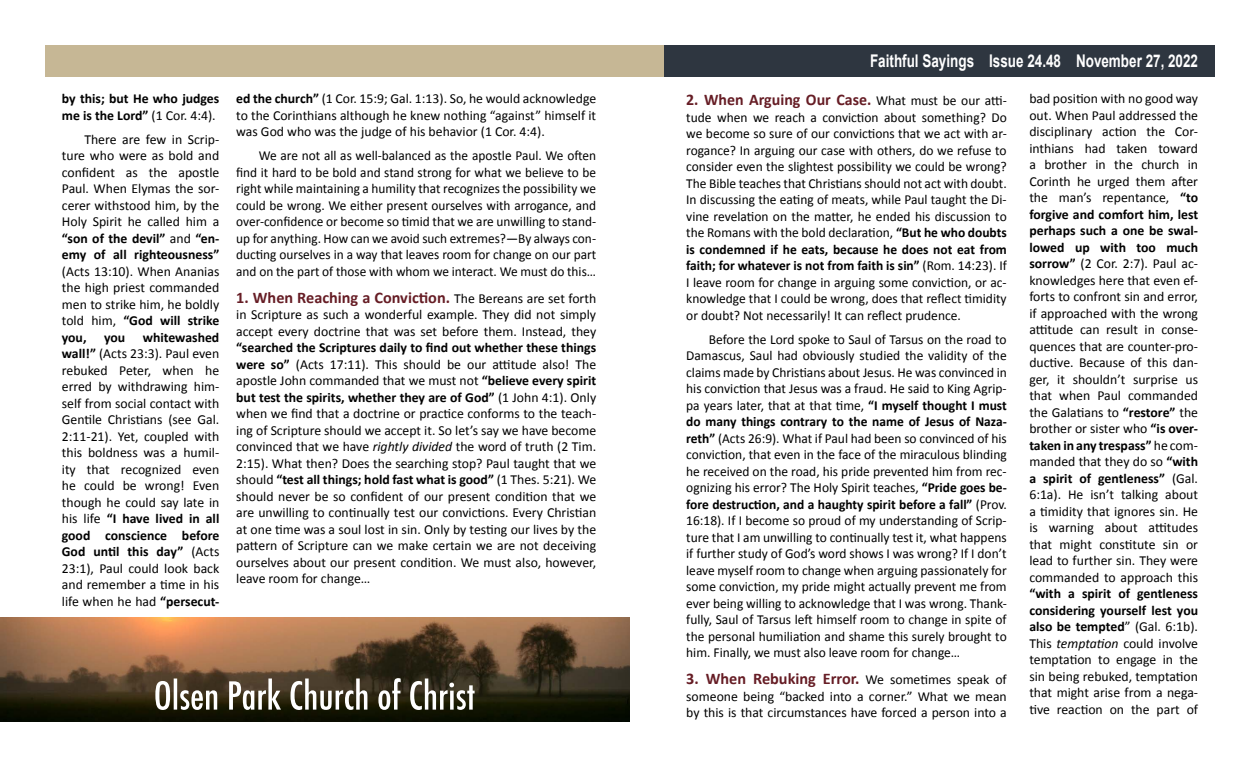
<style>
.page{position:relative;width:1260px;height:765px;background:#fff}
.page>*{position:absolute;margin:0;border:0;box-sizing:border-box;transform-origin:0 0}
.t1{font:700 17.5px "Arial";color:#fff;scale:.77 1}
.t2{font:700 16.25px "Calibri";color:#661d25}
.t3{font:13.75px/16.5px "Calibri";color:#000;text-align:justify}
.t4{font:700 13.75px/16.5px "Calibri";color:#000}
.s1{font-weight:400}
.s2{font-weight:700}
.s3{font-weight:400;font-size:13.75px;color:#000}
.s4{font-style:italic}
</style>
<div class="page">
<div style="left:630px;top:45px;width:585px;height:31px;background:#2e3640"></div>
<div style="left:45px;top:45px;width:619px;height:31px;background:#c6b795"></div>
<img style="left:0;top:617px;width:630px;height:105px">
<svg style="left:155px;top:678px;width:320px;height:32px"></svg>
<p class="t4" style="left:62px;top:90px;width:159px">by this; but He who judges me is the Lord” <span class="s1">(1 Cor. 4:4).</span></p>
<p class="t3" style="left:62px;top:130px;width:159px;text-indent:22px">There are few in Scrip&shy;ture who were as bold and confident as the apostle Paul. When Elymas the sor&shy;cerer withstood him, by the Holy Spirit he called him a <span class="s2">“son of the devil”</span> and <span class="s2">“en&shy;emy of all righteousness”</span></p>
<p class="t3" style="left:62px;top:262px;width:159px">(Acts 13:10). When Ananias the high priest commanded men to strike him, he boldly told him, <span class="s2">“God will strike you,</span></p>
<p class="t3" style="left:62px;top:328px;width:159px;text-indent:81px"><span class="s2">whitewashed wall!”</span> (Acts 23:3). Paul even rebuked Peter, when he erred by withdrawing him&shy;self from social contact with Gentile Christians (see Gal.<br>2:11-21). Yet, coupled with this boldness was a humil&shy;ity that recognized even he could be wrong! Even though he could say late in his life <span class="s2">“I have lived in all good conscience before God until this day”</span> (Acts 23:1), Paul could look back and remember a time in his life when he had <span class="s2">“persecut-</span></p>
<p class="t4" style="left:104px;top:328px;width:23px">you</p>
<p class="t3" style="left:236px;top:90px;width:362px"><span class="s2">ed the church”</span> (1 Cor. 15:9; Gal. 1:13). So, he would acknowledge to the Corinthians although he knew nothing “against” himself it was God who was the judge of his behavior (1 Cor. 4:4).</p>
<p class="t3" style="left:236px;top:147px;width:361px;text-indent:23px">We are not all as well-balanced as the apostle Paul. We often find it hard to be bold and stand strong for what we believe to be right while maintaining a humility that recognizes the possibility we could be wrong. We either present ourselves with arrogance, and over-confidence or become so timid that we are unwilling to stand&shy;up for anything. How can we avoid such extremes?—By always con&shy;ducting ourselves in a way that leaves room for change on our part and on the part of those with whom we interact. We must do this…</p>
<p class="t2" style="left:236px;top:287px;width:361px">1. When Reaching a Conviction. <span class="s3">The Bereans are set forth</span></p>
<p class="t3" style="left:236px;top:306px;width:362px">in Scripture as such a wonderful example. They did not simply accept every doctrine that was set before them. Instead, they</p>
<p class="t3" style="left:236px;top:339px;width:362px"><span class="s2">“searched the Scriptures daily to find out whether these things were so”</span> (Acts 17:11). This should be our attitude also! The apostle John commanded that we must not <span class="s2">“believe every spirit but test the spirits, whether they are of God”</span> (1 John 4:1). Only when we find that a doctrine or practice conforms to the teach&shy;ing of Scripture should we accept it. So let’s say we have become convinced that we have <span class="s4">rightly divided</span> the word of truth (2 Tim.<br>2:15). What then? Does the searching stop? Paul taught that we should <span class="s2">“test all things; hold fast what is good”</span> (1 Thes. 5:21). We should never be so confident of our present condition that we are unwilling to continually test our convictions. Every Christian at one time was a soul lost in sin. Only by testing our lives by the pattern of Scripture can we make certain we are not deceiving ourselves about our present condition. We must also, however, leave room for change…</p>
<p class="t1" style="left:870px;top:49px;width:428px">Faithful Sayings Issue 24.48 November 27, 2022</p>
<p class="t2" style="left:686px;top:90px;width:322px">2. When Arguing Our Case. <span class="s3">What must be our atti-</span></p>
<p class="t3" style="left:686px;top:108px;width:322px">tude when we reach a conviction about something? Do we become so sure of our convictions that we act with ar&shy;rogance? In arguing our case with others, do we refuse to consider even the slightest possibility we could be wrong?<br>The Bible teaches that Christians should not act with doubt.<br>In discussing the eating of meats, while Paul taught the Di&shy;vine revelation on the matter, he ended his discussion to the Romans with the bold declaration, <span class="s2">“But he who doubts is condemned if he eats, because he does not eat from faith; for whatever is not from faith is sin”</span> (Rom. 14:23). If I leave room for change in arguing some conviction, or ac&shy;knowledge that I could be wrong, does that reflect timidity or doubt? Not necessarily! It can reflect prudence.</p>
<p class="t3" style="left:686px;top:330px;width:322px;text-indent:23px">Before the Lord spoke to Saul of Tarsus on the road to Damascus, Saul had obviously studied the validity of the claims made by Christians about Jesus. He was convinced in his conviction that Jesus was a fraud. He said to King Agrip&shy;pa years later, that at that time, <span class="s2">“I myself thought I must do many things contrary to the name of Jesus of Naza&shy;reth”</span> (Acts 26:9). What if Paul had been so convinced of his conviction, that even in the face of the miraculous blinding he received on the road, his pride prevented him from rec&shy;ognizing his error? The Holy Spirit teaches, <span class="s2">“Pride goes be&shy;fore destruction, and a haughty spirit before a fall”</span> (Prov.<br>16:18). If I become so proud of my understanding of Scrip&shy;ture that I am unwilling to continually test it, what happens if further study of God’s word shows I was wrong? If I don’t leave myself room to change when arguing passionately for some conviction, my pride might actually prevent me from ever being willing to acknowledge that I was wrong. Thank&shy;fully, Saul of Tarsus left himself room to change in spite of the personal humiliation and shame this surely brought to him. Finally, we must also leave room for change…</p>
<p class="t2" style="left:686px;top:669px;width:322px">3. When Rebuking Error. <span class="s3">We sometimes speak of</span></p>
<p class="t3" style="left:686px;top:687px;width:322px">someone being “backed into a corner.” What we mean by this is that circumstances have forced a person into a</p>
<p class="t3" style="left:1029px;top:90px;width:170px">bad position with no good way out. When Paul addressed the disciplinary action the Cor&shy;inthians had taken toward a brother in the church in Corinth he urged them after the man’s repentance, <span class="s2">“to forgive and comfort him, lest perhaps such a one be swal&shy;lowed up with too much sorrow”</span> (2 Cor. 2:7). Paul ac&shy;knowledges here that even ef&shy;forts to confront sin and error, if approached with the wrong attitude can result in conse&shy;quences that are counter-pro&shy;ductive. Because of this dan&shy;ger, it shouldn’t surprise us that when Paul commanded the Galatians to <span class="s2">“restore”</span> the brother or sister who <span class="s2">“is over&shy;taken in any trespass”</span> he com&shy;manded that they do so <span class="s2">“with a spirit of gentleness”</span> (Gal.<br>6:1a). He isn’t talking about a timidity that ignores sin. He is warning about attitudes that might constitute sin or lead to further sin. They were commanded to approach this</p>
<p class="t3" style="left:1029px;top:585px;width:170px"><span class="s2">“with a spirit of gentleness considering yourself lest you also be tempted</span>” (Gal. 6:1b).<br>This <span class="s4">temptation</span> could involve temptation to engage in the sin being rebuked, temptation that might arise from a nega&shy;tive reaction on the part of</p>
</div>
